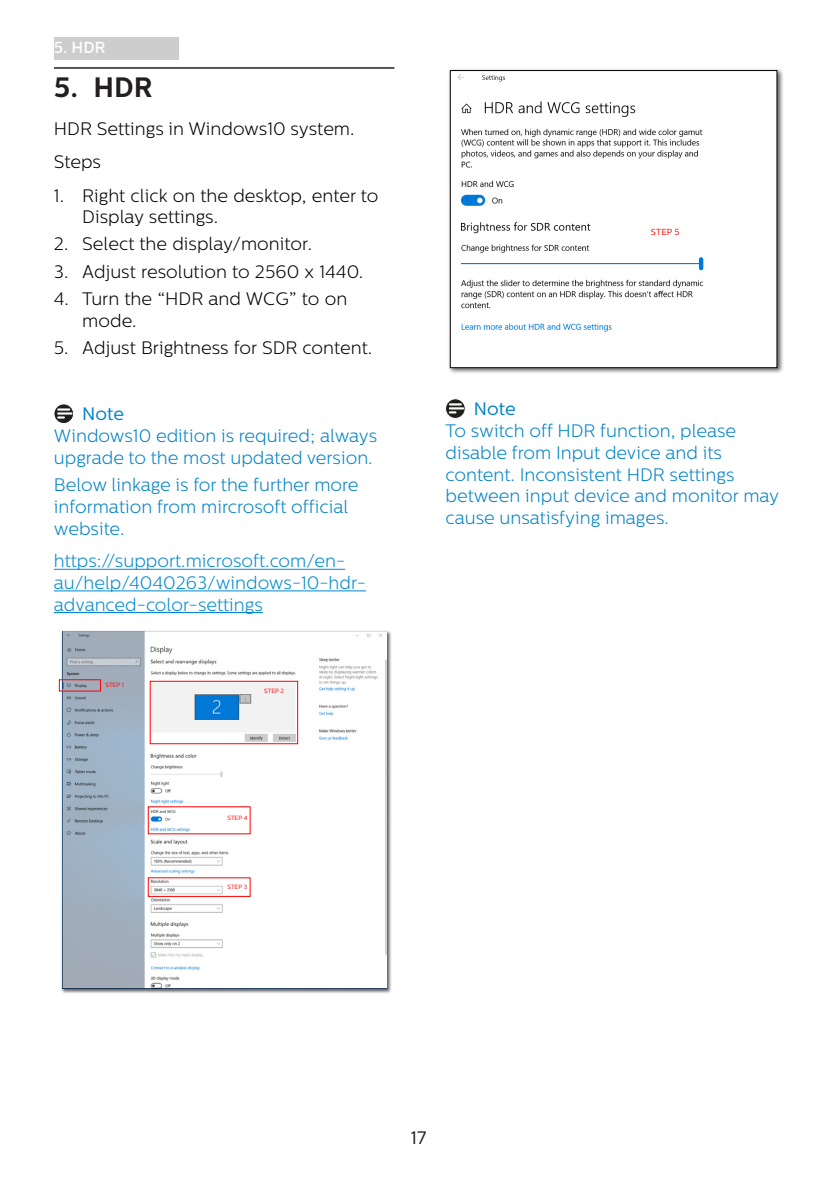
<style>
.page{position:relative;width:840px;height:1191px;background:#fff}
.page>*{position:absolute;margin:0;border:0;box-sizing:border-box;transform-origin:0 0}
.t1{font:700 28px "Centrale Sans";color:#231f20}
.Note_body{font:300 18px/21.6px "Centrale Sans";color:#0082c5}
.chapter-paragraph{font:300 18px/21.6px "Centrale Sans";color:#000}
.chapter-paragraph-2{font:300 18px/21.6px "Centrale Sans";color:#0089cf}
.Heading_4_Blue{font:18px "Centrale Sans";color:#0082c5}
.t2{font:18px "Centrale Sans";color:#231f20}
.t3{font:500 16px "Centrale Sans";color:#fff}
.t4{font:8.8px "Centrale Sans";color:#ff0202}
.t5{font:6px "Centrale Sans";color:#ff0202}
</style>
<div class="page">
<div style="left:54px;top:37px;width:125px;height:23px;background:#cdcdcd"></div>
<hr style="left:54px;top:67px;width:340px;height:2px;background:#231f20">
<hr style="left:54px;top:569px;width:291px;height:1px;background:#0089cf">
<hr style="left:54px;top:590px;width:312px;height:1px;background:#0089cf">
<hr style="left:54px;top:612px;width:209px;height:1px;background:#0089cf">
<svg style="left:54px;top:404px;width:20px;height:19px"></svg>
<div style="left:54px;top:404px;width:20px;height:19px;border:1px solid #fff;border-radius:50%"></div>
<svg style="left:58px;top:408px;width:13px;height:10px"></svg>
<img style="left:59px;top:630px;width:333px;height:364px">
<img style="left:62px;top:631px;width:324px;height:357px">
<div style="left:59px;top:679px;width:42px;height:12px;border:1px solid #ff0202"></div>
<div style="left:150px;top:681px;width:148px;height:63px;border:1px solid #ff0202"></div>
<img style="left:449px;top:69px;width:334px;height:304px">
<img style="left:452px;top:72px;width:322px;height:294px">
<div style="left:450px;top:70px;width:326px;height:298px;border:1px solid #000"></div>
<svg style="left:445px;top:399px;width:20px;height:19px"></svg>
<div style="left:445px;top:399px;width:20px;height:19px;border:1px solid #fff;border-radius:50%"></div>
<svg style="left:449px;top:403px;width:14px;height:10px"></svg>
<p class="t3" style="left:54px;top:38px;width:53px">5. HDR</p>
<p class="t1" style="left:54px;top:70px;width:100px">5. HDR</p>
<p class="chapter-paragraph" style="left:54px;top:118px;width:302px">HDR Settings in Windows10 system.</p>
<p class="chapter-paragraph" style="left:54px;top:151px;width:49px">Steps</p>
<p class="chapter-paragraph" style="left:82px;top:185px;width:297px;text-indent:-28px">1. Right click on the desktop, enter to<br>Display settings.</p>
<p class="chapter-paragraph" style="left:54px;top:233px;width:259px">2. Select the display/monitor.</p>
<p class="chapter-paragraph" style="left:54px;top:261px;width:311px">3. Adjust resolution to 2560 x 1440.</p>
<p class="chapter-paragraph" style="left:82px;top:288px;width:266px;text-indent:-28px">4. Turn the “HDR and WCG” to on mode.</p>
<p class="chapter-paragraph" style="left:54px;top:337px;width:319px">5. Adjust Brightness for SDR content.</p>
<p class="Heading_4_Blue" style="left:82px;top:403px;width:43px">Note</p>
<p class="Note_body" style="left:54px;top:425px;width:324px">Windows10 edition is required; always upgrade to the most updated version.</p>
<p class="Note_body" style="left:54px;top:474px;width:306px">Below linkage is for the further more information from mircrosoft official website.</p>
<p class="chapter-paragraph-2" style="left:54px;top:550px;width:313px">https://support.microsoft.com/en&shy;au/help/4040263/windows-10-hdr&shy;advanced-color-settings</p>
<p class="t5" style="left:105px;top:682px;width:20px">STEP 1</p>
<p class="t5" style="left:264px;top:687px;width:21px">STEP 2</p>
<p class="t5" style="left:227px;top:814px;width:22px">STEP 4</p>
<p class="t5" style="left:227px;top:883px;width:21px">STEP 3</p>
<p class="t4" style="left:650px;top:227px;width:30px">STEP 5</p>
<p class="Heading_4_Blue" style="left:473px;top:398px;width:43px">Note</p>
<p class="Note_body" style="left:445px;top:420px;width:335px">To switch off HDR function, please disable from Input device and its content. Inconsistent HDR settings between input device and monitor may cause unsatisfying images.</p>
<p class="t2" style="left:410px;top:1127px;width:17px">17</p>
</div>
